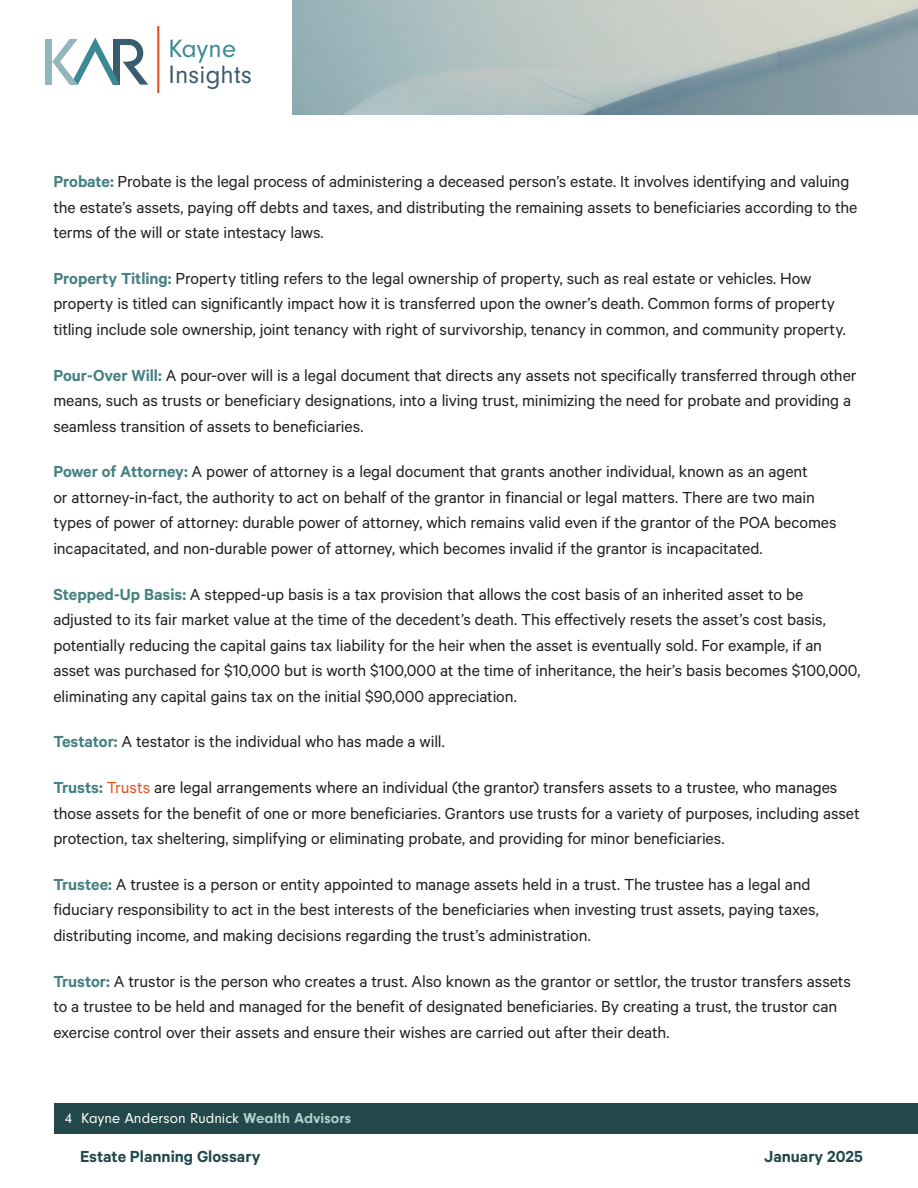
<style>
.page{position:relative;width:918px;height:1188px;background:#fff}
.page>*{position:absolute;margin:0;border:0;box-sizing:border-box;transform-origin:0 0}
.t1{font:26.1px "Neuzeit Gro";letter-spacing:.01em;color:#395d6e}
.t2{font:26.1px "Neuzeit Gro";letter-spacing:.005em;color:#3b8994}
.t3{font:18px/25.5px "Calibre";letter-spacing:-.005em;color:#231f20}
.t4{font:600 18px "Calibre";color:#22484b}
.t5{font:15px "Neuzeit Gro";letter-spacing:.005em;color:#fff}
.s1{font-weight:600;color:#458182}
.s2{color:#e95022}
.s3{font-weight:700;color:#b4d1ce}
</style>
<div class="page">
<div style="left:46px;top:39px;width:6px;height:46px;background:#91b6bc"></div>
<svg style="left:52px;top:38px;width:96px;height:47px"></svg>
<hr style="left:157px;top:27px;width:2px;height:65px;background:#e45121">
<div style="left:54px;top:1103px;width:864px;height:31px;background:#22484b"></div>
<img style="left:293px;top:0;width:625px;height:114px">
<h1 class="t2" style="left:168px;top:35px;width:69px">Kayne</h1>
<h1 class="t1" style="left:168px;top:61px;width:85px">Insights</h1>
<p class="t3" style="left:53px;top:168px;width:806px"><span class="s1">Probate:</span> Probate is the legal process of administering a deceased person’s estate. It involves identifying and valuing the estate’s assets, paying off debts and taxes, and distributing the remaining assets to beneficiaries according to the terms of the will or state intestacy laws.</p>
<p class="t3" style="left:53px;top:265px;width:794px"><span class="s1">Property Titling:</span> Property titling refers to the legal ownership of property, such as real estate or vehicles. How property is titled can significantly impact how it is transferred upon the owner’s death. Common forms of property titling include sole ownership, joint tenancy with right of survivorship, tenancy in common, and community property.</p>
<p class="t3" style="left:53px;top:362px;width:805px"><span class="s1">Pour-Over Will:</span> A pour-over will is a legal document that directs any assets not specifically transferred through other means, such as trusts or beneficiary designations, into a living trust, minimizing the need for probate and providing a seamless transition of assets to beneficiaries.</p>
<p class="t3" style="left:53px;top:458px;width:785px"><span class="s1">Power of Attorney:</span> A power of attorney is a legal document that grants another individual, known as an agent<br>or attorney-in-fact, the authority to act on behalf of the grantor in financial or legal matters. There are two main types of power of attorney: durable power of attorney, which remains valid even if the grantor of the POA becomes incapacitated, and non-durable power of attorney, which becomes invalid if the grantor is incapacitated.</p>
<p class="t3" style="left:53px;top:581px;width:809px"><span class="s1">Stepped-Up Basis:</span> A stepped-up basis is a tax provision that allows the cost basis of an inherited asset to be adjusted to its fair market value at the time of the decedent’s death. This effectively resets the asset’s cost basis, potentially reducing the capital gains tax liability for the heir when the asset is eventually sold. For example, if an asset was purchased for $10,000 but is worth $100,000 at the time of inheritance, the heir’s basis becomes $100,000, eliminating any capital gains tax on the initial $90,000 appreciation.</p>
<p class="t3" style="left:53px;top:728px;width:393px"><span class="s1">Testator:</span> A testator is the individual who has made a will.</p>
<p class="t3" style="left:53px;top:774px;width:808px"><span class="s1">Trusts:</span> <span class="s2">Trusts</span> are legal arrangements where an individual (the grantor) transfers assets to a trustee, who manages those assets for the benefit of one or more beneficiaries. Grantors use trusts for a variety of purposes, including asset protection, tax sheltering, simplifying or eliminating probate, and providing for minor beneficiaries.</p>
<p class="t3" style="left:53px;top:871px;width:767px"><span class="s1">Trustee:</span> A trustee is a person or entity appointed to manage assets held in a trust. The trustee has a legal and fiduciary responsibility to act in the best interests of the beneficiaries when investing trust assets, paying taxes, distributing income, and making decisions regarding the trust’s administration.</p>
<p class="t3" style="left:53px;top:968px;width:799px"><span class="s1">Trustor:</span> A trustor is the person who creates a trust. Also known as the grantor or settlor, the trustor transfers assets to a trustee to be held and managed for the benefit of designated beneficiaries. By creating a trust, the trustor can exercise control over their assets and ensure their wishes are carried out after their death.</p>
<p class="t5" style="left:65px;top:1110px;width:288px">4 Kayne Anderson Rudnick <span class="s3">Wealth Advisors</span></p>
<p class="t4" style="left:80px;top:1145px;width:182px">Estate Planning Glossary</p>
<p class="t4" style="left:764px;top:1145px;width:100px">January 2025</p>
</div>
